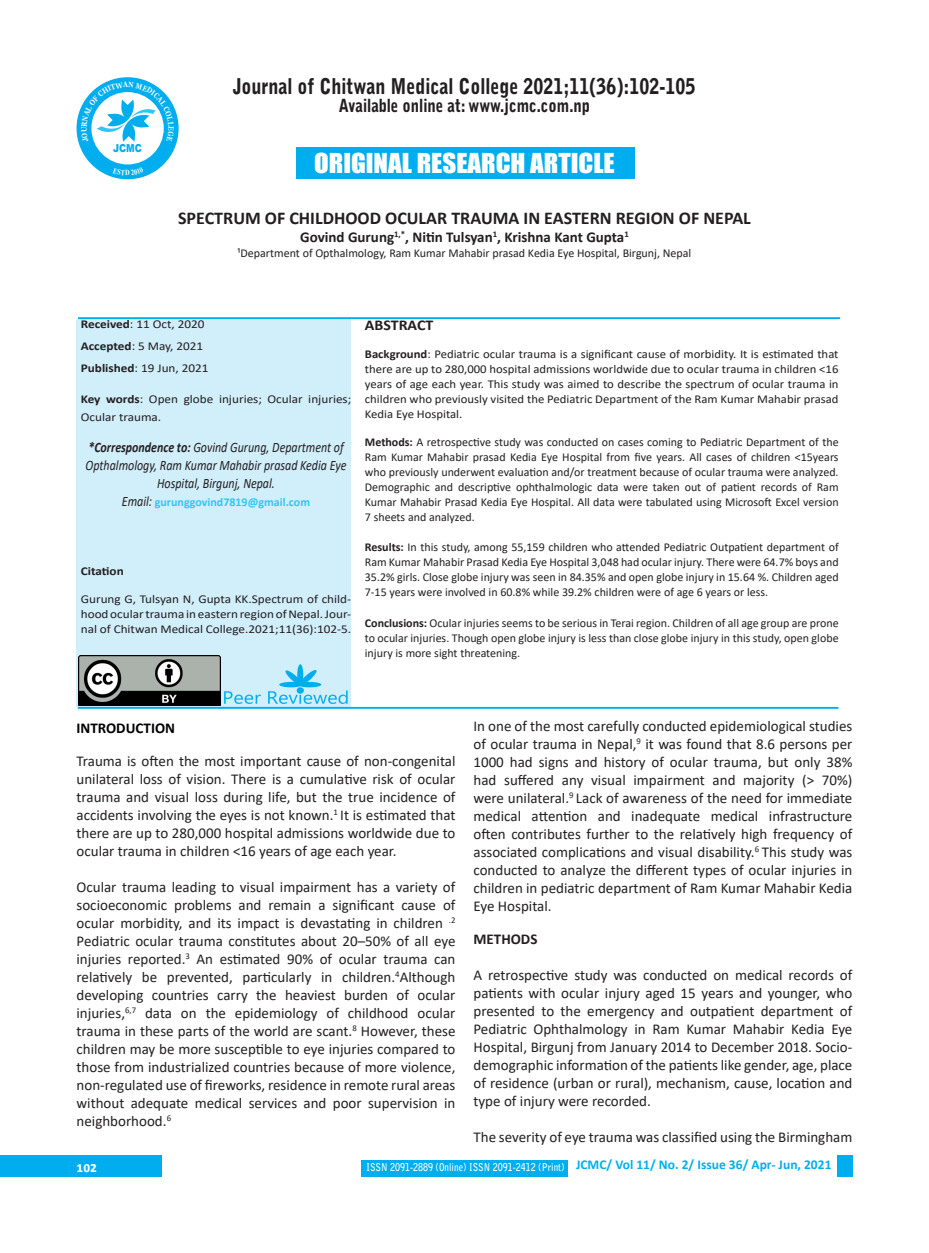
<style>
.page{position:relative;width:929px;height:1253px;background:#fff}
.page>*{position:absolute;margin:0;border:0;box-sizing:border-box;transform-origin:0 0}
.t1{font:25.2px "Impact";color:#fff;scale:1.07 1}
.t2{font:900 21.6px "Bell Gothic Std";color:#231f20;scale:.83 1}
.t3{font:700 18px "Calibri";color:#231f20}
.t4{font:900 18px "Bell Gothic Std";color:#231f20;scale:.83 1}
.t5{font:15px/18px "Calibri";color:#231f20;text-align:justify}
.t6{font:700 15px "Calibri";color:#231f20}
.t7{font:700 15px "Calibri";color:#000}
.t8{font:700 15px "Calibri";color:#231f20;scale:1.06 1}
.t9{font:700 15px "Calibri";color:#fff}
.t10{font:italic 14.4px/18px "Calibri";color:#231f20;text-align:center;scale:.83 1}
.t11{font:700 13.5px "Calibri";color:#00aeef}
.t12{font:12px/15px "Calibri";color:#231f20;text-align:justify}
.t13{font:12px/15px "Calibri";color:#231f20;text-align:justify;scale:1.06 1}
.t14{font:12px/15px "Calibri";color:#231f20;scale:1.1 1}
.t15{font:700 12px "Calibri";color:#30c5f3}
.t16{font:700 12px "Calibri";color:#231f20;scale:1.1 1}
.t17{font:900 10.95px "Arial";color:#00aeef;scale:.83 1}
.t18{font:700 10.8px "Bell Gothic Std";color:#fff;scale:.83 1}
.t19{font:700 7.8px "Times New Roman";color:#fff;scale:.83 1}
.s1{font-weight:700}
.s2{font-weight:400;font-style:italic;font-size:14.4px;color:#231f20}
</style>
<div class="page">
<div style="left:837px;top:1155px;width:15px;height:21px;background:#00aeef"></div>
<div style="left:0;top:1155px;width:162px;height:21px;background:#00aeef"></div>
<div style="left:296px;top:148px;width:338px;height:31px;background:#00aeef"></div>
<div style="left:361px;top:1160px;width:206px;height:16px;background:#00aeef"></div>
<div style="left:77px;top:77px;width:102px;height:102px;background:#00aeef;border-radius:50%"></div>
<div style="left:91px;top:92px;width:73px;height:72px;background:#fff;border-radius:50%"></div>
<div style="left:77px;top:319px;width:274px;height:387px;background:#d1eefb"></div>
<hr style="left:78px;top:317px;width:762px;height:2px;background:#00aeef">
<hr style="left:78px;top:707px;width:760px;height:2px;background:#00aeef">
<svg style="left:224px;top:691px;width:37px;height:13px"></svg>
<svg style="left:268px;top:664px;width:80px;height:40px"></svg>
<img style="left:78px;top:656px;width:143px;height:50px">
<svg style="left:81px;top:82px;width:93px;height:60px"></svg>
<p class="t17" style="left:113px;top:140px;width:36px">JCMC</p>
<p class="t19" style="left:125px;top:167px;width:7px">D</p>
<p class="t2" style="left:233px;top:74px;width:558px">Journal of Chitwan Medical College 2021;11(36):102-105</p>
<p class="t4" style="left:339px;top:95px;width:304px">Available online at: www.jcmc.com.np</p>
<p class="t1" style="left:314px;top:144px;width:282px">ORIGINAL RESEARCH ARTICLE</p>
<p class="t3" style="left:178px;top:205px;width:574px">SPECTRUM OF CHILDHOOD OCULAR TRAUMA IN EASTERN REGION OF NEPAL</p>
<p class="t6" style="left:300px;top:226px;width:330px">Govind Gurung<sup>1,*</sup>, Nitin Tulsyan<sup>1</sup>, Krishna Kant Gupta<sup>1</sup></p>
<p class="t12" style="left:238px;top:245px;width:455px">¹Department of Opthalmology, Ram Kumar Mahabir prasad Kedia Eye Hospital, Birgunj, Nepal</p>
<p class="t14" style="left:81px;top:316px;width:114px"><span class="s1">Received</span>: 11 Oct, 2020</p>
<p class="t14" style="left:81px;top:338px;width:113px"><span class="s1">Accepted</span>: 5 May, 2021</p>
<p class="t14" style="left:81px;top:360px;width:118px"><span class="s1">Published</span>: 19 Jun, 2021</p>
<p class="t14" style="left:81px;top:390px;width:247px;line-height:18px"><span class="s1">Key words</span>: Open globe injuries; Ocular injuries;<br>Ocular trauma.</p>
<p class="t10" style="left:86px;top:438px;width:316px"><span class="s1">*Correspondence to:</span> Govind Gurung, Department of<br>Opthalmology, Ram Kumar Mahabir prasad Kedia Eye<br>Hospital, Birgunj, Nepal.</p>
<p class="t15" style="left:122px;top:494px;width:190px"><span class="s2">Email:</span> gurunggovind7819@gmail.com</p>
<p class="t16" style="left:81px;top:562px;width:41px">Citation</p>
<p class="t14" style="left:81px;top:591px;width:247px;text-align:justify">Gurung G, Tulsyan N, Gupta KK.Spectrum of child&shy;hood ocular trauma in eastern region of Nepal. Jour&shy;nal of Chitwan Medical College.2021;11(36):102-5.</p>
<p class="t8" style="left:365px;top:315px;width:66px">ABSTRACT</p>
<p class="t13" style="left:365px;top:347px;width:448px"><span class="s1">Background</span>: Pediatric ocular trauma is a significant cause of morbidity. It is estimated that there are up to 280,000 hospital admissions worldwide due to ocular trauma in children &lt;16 years of age each year. This study was aimed to describe the spectrum of ocular trauma in children who previously visited the Pediatric Department of the Ram Kumar Mahabir prasad Kedia Eye Hospital.</p>
<p class="t12" style="left:365px;top:435px;width:475px"><span class="s1">Methods:</span> A retrospective study was conducted on cases coming to Pediatric Department of the Ram Kumar Mahabir prasad Kedia Eye Hospital from five years. All cases of children &lt;15years who previously underwent evaluation and/or treatment because of ocular trauma were analyzed.<br>Demographic and descriptive ophthalmologic data were taken out of patient records of Ram Kumar Mahabir Prasad Kedia Eye Hospital. All data were tabulated using Microsoft Excel version 7 sheets and analyzed.</p>
<p class="t12" style="left:365px;top:540px;width:475px"><span class="s1">Results:</span> In this study, among 55,159 children who attended Pediatric Outpatient department of Ram Kumar Mahabir Prasad Kedia Eye Hospital 3,048 had ocular injury. There were 64.7% boys and 35.2% girls. Close globe injury was seen in 84.35% and open globe injury in 15.64 %. Children aged 7-15 years were involved in 60.8% while 39.2% children were of age 6 years or less.</p>
<p class="t12" style="left:365px;top:615px;width:475px"><span class="s1">Conclusions:</span> Ocular injuries seems to be serious in Terai region. Children of all age group are prone to ocular injuries. Though open globe injury is less than close globe injury in this study, open globe injury is more sight threatening.</p>
<p class="t7" style="left:77px;top:718px;width:100px">INTRODUCTION</p>
<p class="t5" style="left:77px;top:752px;width:380px">Trauma is often the most important cause of non-congenital unilateral loss of vision. There is a cumulative risk of ocular trauma and visual loss during life, but the true incidence of accidents involving the eyes is not known.<sup>1</sup> It is estimated that there are up to 280,000 hospital admissions worldwide due to ocular trauma in children &lt;16 years of age each year.</p>
<p class="t5" style="left:77px;top:878px;width:380px">Ocular trauma leading to visual impairment has a variety of socioeconomic problems and remain a significant cause of ocular morbidity, and its impact is devastating in children <sup>.2<br></sup>Pediatric ocular trauma constitutes about 20–50% of all eye injuries reported.<sup>3</sup> An estimated 90% of ocular trauma can relatively be prevented, particularly in children.<sup>4</sup>Although developing countries carry the heaviest burden of ocular injuries,<sup>6,7</sup> data on the epidemiology of childhood ocular trauma in these parts of the world are scant.<sup>8</sup> However, these children may be more susceptible to eye injuries compared to those from industrialized countries because of more violence, non-regulated use of fireworks, residence in remote rural areas without adequate medical services and poor supervision in neighborhood.<sup>6</sup></p>
<p class="t5" style="left:473px;top:717px;width:380px">In one of the most carefully conducted epidemiological studies of ocular trauma in Nepal,<sup>9</sup> it was found that 8.6 persons per 1000 had signs and history of ocular trauma, but only 38% had suffered any visual impairment and majority (&gt; 70%) were unilateral.<sup>9</sup> Lack of awareness of the need for immediate medical attention and inadequate medical infrastructure often contributes further to the relatively high frequency of associated complications and visual disability.<sup>6</sup> This study was conducted to analyze the different types of ocular injuries in children in pediatric department of Ram Kumar Mahabir Kedia Eye Hospital.</p>
<p class="t6" style="left:473px;top:929px;width:66px">METHODS</p>
<p class="t5" style="left:473px;top:966px;width:380px">A retrospective study was conducted on medical records of patients with ocular injury aged 15 years and younger, who presented to the emergency and outpatient department of Pediatric Ophthalmology in Ram Kumar Mahabir Kedia Eye Hospital, Birgunj from January 2014 to December 2018. Socio&shy;demographic information of the patients like gender, age, place of residence (urban or rural), mechanism, cause, location and type of injury were recorded.</p>
<p class="t5" style="left:473px;top:1128px;width:380px">The severity of eye trauma was classified using the Birmingham</p>
<p class="t9" style="left:77px;top:1156px;width:22px">102</p>
<p class="t11" style="left:576px;top:1155px;width:257px">JCMC/ Vol 11/ No. 2/ Issue 36/ Apr- Jun, 2021</p>
<p class="t18" style="left:367px;top:1161px;width:240px">ISSN 2091-2889 (Online) ISSN 2091-2412 (Print)</p>
</div>
